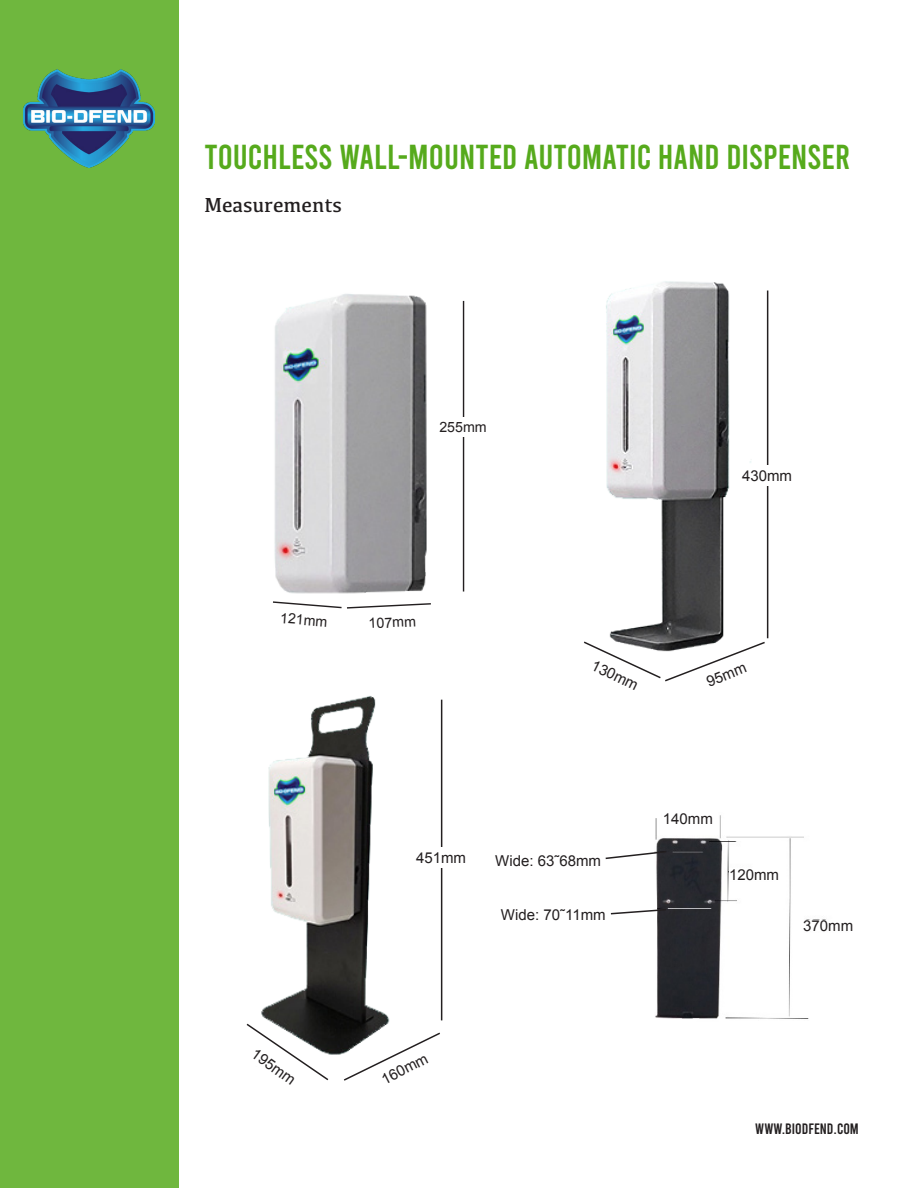
<style>
.page{position:relative;width:918px;height:1188px;background:#fff}
.page>*{position:absolute;margin:0;border:0;box-sizing:border-box;transform-origin:0 0}
.t1{font:34.5px "Bebas";color:#56aa1c}
.t2{font:21px "Kefa";color:#231f20}
.t3{font:15px "Arial";color:#231f20}
.t4{font:15px "Bebas";color:#231f20}
.t5{font:14.25px "Arial";color:#231f20}
</style>
<div class="page">
<div style="left:0;top:0;width:178px;height:1188px;background:#6fb73e"></div>
<img style="left:274px;top:294px;width:153px;height:300px">
<hr style="left:463px;top:301px;width:1px;height:291px;background:#231f20">
<div style="left:434px;top:418px;width:59px;height:19px;background:#fff"></div>
<svg style="left:273px;top:601px;width:158px;height:8px"></svg>
<img style="left:606px;top:281px;width:163px;height:359px">
<hr style="left:767px;top:291px;width:1px;height:347px;background:#231f20">
<div style="left:736px;top:465px;width:62px;height:21px;background:#fff"></div>
<svg style="left:584px;top:640px;width:181px;height:42px"></svg>
<img style="left:261px;top:696px;width:129px;height:359px">
<hr style="left:441px;top:700px;width:1px;height:320px;background:#231f20">
<div style="left:410px;top:848px;width:62px;height:20px;background:#fff"></div>
<svg style="left:342px;top:1031px;width:98px;height:50px"></svg>
<svg style="left:246px;top:1022px;width:84px;height:59px"></svg>
<img style="left:655px;top:815px;width:171px;height:204px">
<div style="left:663px;top:811px;width:50px;height:14px;background:#fff"></div>
<div style="left:729px;top:868px;width:50px;height:12px;background:#fff"></div>
<div style="left:803px;top:920px;width:50px;height:11px;background:#fff"></div>
<svg style="left:610px;top:908px;width:58px;height:7px"></svg>
<svg style="left:605px;top:850px;width:63px;height:10px"></svg>
<img style="left:24px;top:69px;width:131px;height:99px">
<p class="t1" style="left:204px;top:139px;width:647px">TOUCHLESS WALL-MOUNTED AUTOMATIC HAND DISPENSER</p>
<p class="t2" style="left:204px;top:192px;width:139px">Measurements</p>
<p class="t5" style="left:439px;top:418px;width:49px">255mm</p>
<p class="t3" style="left:742px;top:466px;width:52px">430mm</p>
<p class="t5" style="left:281px;top:608px;width:49px;rotate:5deg">121mm</p>
<p class="t5" style="left:368px;top:614px;width:49px;rotate:-3deg">107mm</p>
<p class="t3" style="left:597px;top:655px;width:52px;rotate:26deg">130mm</p>
<p class="t3" style="left:704px;top:673px;width:43px;rotate:-22deg">95mm</p>
<p class="t3" style="left:259px;top:1044px;width:52px;rotate:36deg">195mm</p>
<p class="t3" style="left:416px;top:848px;width:52px">451mm</p>
<p class="t3" style="left:495px;top:851px;width:107px">Wide: 63˜68mm</p>
<p class="t3" style="left:501px;top:905px;width:106px">Wide: 70˜11mm</p>
<p class="t3" style="left:378px;top:1071px;width:52px;rotate:-27deg">160mm</p>
<p class="t3" style="left:663px;top:809px;width:52px">140mm</p>
<p class="t3" style="left:729px;top:864px;width:52px">120mm</p>
<p class="t3" style="left:803px;top:916px;width:52px">370mm</p>
<p class="t4" style="left:755px;top:1121px;width:105px">WWW.BIODFEND.COM</p>
</div>
